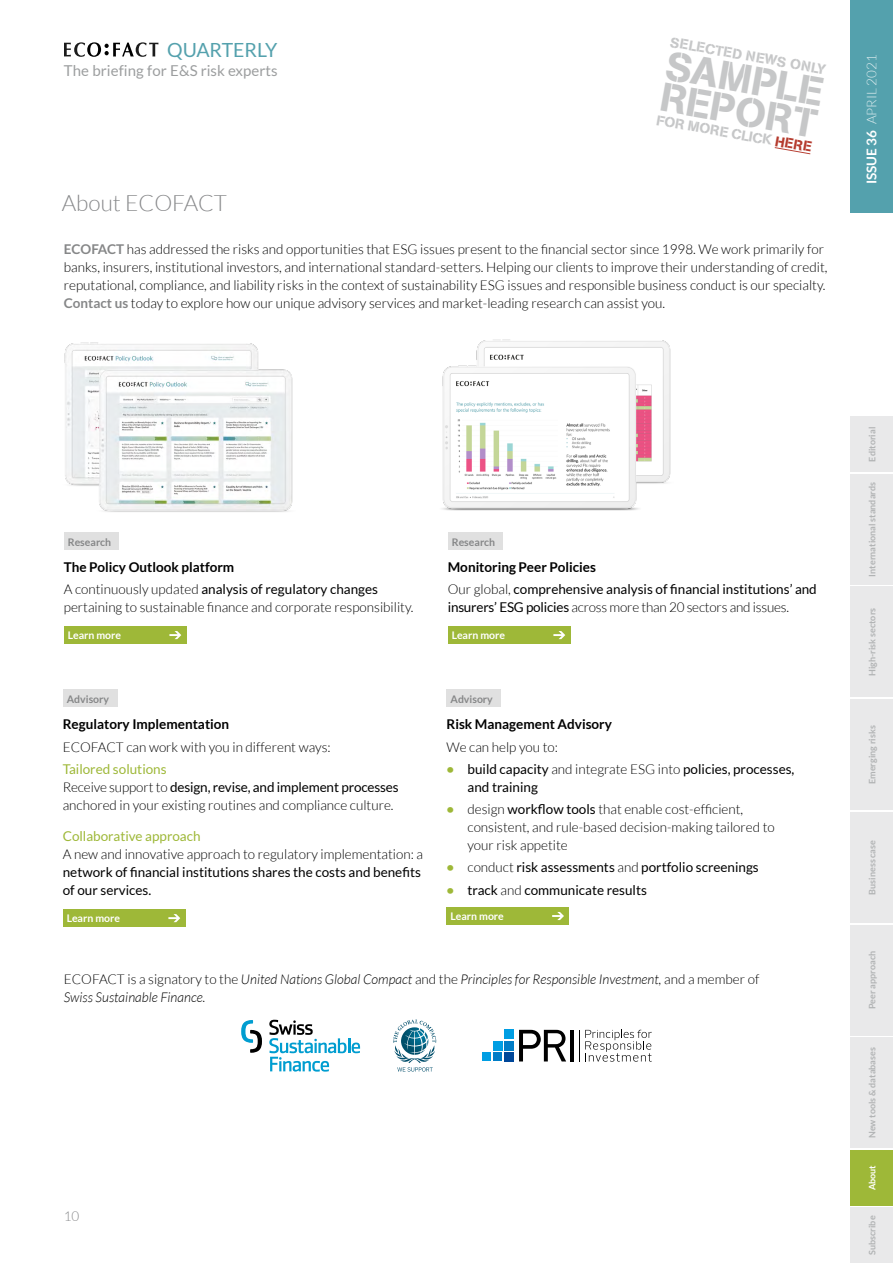
<style>
.page{position:relative;width:893px;height:1263px;background:#fff}
.page>*{position:absolute;margin:0;border:0;box-sizing:border-box;transform-origin:0 0}
.t1{font:40.05px/32.1px "AG Book Stencil";color:#c6c7c8}
.t2{font:300 22.5px "Lato";color:#87888a}
.t3{font:19.5px "Lato";color:#54a1ad}
.t4{font:15px "Lato";letter-spacing:.005em;color:#9c9e9f}
.t5{font:14.1px "AG Book Stencil";color:#c6c7c8}
.t6{font:300 13.5px/18px "Lato";color:#000}
.t7{font:13.5px/22.2px "Lato";color:#000}
.t8{font:italic 300 13.5px/18px "Lato";color:#000}
.t9{font:700 13.5px "Lato";color:#000}
.t10{font:13.5px "Lato";color:#9eb838}
.t11{font:300 13.5px "Lato";color:#fff}
.t12{font:300 13.5px "Lato";color:#87888a}
.t13{font:700 10.5px "Lato";color:#fff}
.t14{font:700 10.5px "Lato";color:#868788}
.t15{font:700 9px "Lato";color:#b1b3b4}
.t16{font:700 9px "Lato";color:#fff}
.s1{font-weight:700}
.s2{color:#b53b2e}
.s3{font-weight:700;color:#868788}
.s4{font-weight:300}
.s5{font-weight:400;color:#9eb838}
.s6{font-weight:400}
.s7{font-weight:700;color:#9eb838}
.s8{font-style:normal}
</style>
<div class="page">
<svg style="left:64px;top:42px;width:94px;height:15px"></svg>
<div style="left:850px;top:0;width:43px;height:212px;background:#54a1ad"></div>
<div style="left:64px;top:532px;width:55px;height:17px;background:#e0e0e0"></div>
<div style="left:63px;top:690px;width:55px;height:17px;background:#e0e0e0"></div>
<div style="left:446px;top:690px;width:55px;height:17px;background:#e0e0e0"></div>
<div style="left:850px;top:925px;width:43px;height:110px;background:#e9e9ea"></div>
<div style="left:850px;top:812px;width:43px;height:111px;background:#e9e9ea"></div>
<div style="left:850px;top:1150px;width:43px;height:55px;background:#9eb838"></div>
<div style="left:850px;top:1207px;width:43px;height:56px;background:#e9e9ea"></div>
<div style="left:850px;top:1037px;width:43px;height:111px;background:#e9e9ea"></div>
<div style="left:850px;top:474px;width:43px;height:110px;background:#e9e9ea"></div>
<div style="left:850px;top:417px;width:43px;height:55px;background:#e9e9ea"></div>
<div style="left:850px;top:587px;width:43px;height:110px;background:#e9e9ea"></div>
<div style="left:850px;top:699px;width:43px;height:111px;background:#e9e9ea"></div>
<svg style="left:393px;top:1019px;width:43px;height:52px"></svg>
<svg style="left:269px;top:1020px;width:91px;height:51px"></svg>
<svg style="left:241px;top:1020px;width:21px;height:33px"></svg>
<div style="left:505px;top:1030px;width:9px;height:9px;background:#009ee3"></div>
<div style="left:505px;top:1041px;width:9px;height:9px;background:#007dc7"></div>
<div style="left:505px;top:1052px;width:9px;height:9px;background:#004799"></div>
<div style="left:493px;top:1041px;width:9px;height:9px;background:#009ee3"></div>
<div style="left:493px;top:1052px;width:9px;height:9px;background:#007dc7"></div>
<div style="left:482px;top:1052px;width:9px;height:9px;background:#009ee3"></div>
<svg style="left:519px;top:1030px;width:47px;height:31px"></svg>
<hr style="left:570px;top:1030px;width:4px;height:31px;background:#000">
<hr style="left:579px;top:1030px;width:1px;height:31px;background:#000">
<svg style="left:585px;top:1030px;width:67px;height:32px"></svg>
<div style="left:63px;top:909px;width:123px;height:18px;background:#9eb838"></div>
<div style="left:446px;top:907px;width:123px;height:18px;background:#9eb838"></div>
<svg style="left:168px;top:914px;width:12px;height:8px"></svg>
<svg style="left:552px;top:912px;width:12px;height:8px"></svg>
<div style="left:64px;top:626px;width:123px;height:18px;background:#9eb838"></div>
<svg style="left:169px;top:631px;width:12px;height:8px"></svg>
<img style="left:64px;top:342px;width:229px;height:170px">
<div style="left:448px;top:532px;width:54px;height:17px;background:#e0e0e0"></div>
<div style="left:448px;top:626px;width:123px;height:18px;background:#9eb838"></div>
<svg style="left:553px;top:631px;width:12px;height:8px"></svg>
<img style="left:442px;top:339px;width:229px;height:172px">
<svg style="left:775px;top:147px;width:35px;height:7px"></svg>
<p class="t5" style="left:672px;top:34px;width:159px;rotate:10deg">SELECTED NEWS ONLY</p>
<h3 class="t3" style="left:167px;top:39px;width:112px">QUARTERLY</h3>
<p class="t4" style="left:64px;top:62px;width:215px">The brief ing for E&amp;S risk experts</p>
<p class="t11" style="left:864px;top:184px;width:132px;rotate:-90deg"><span class="s1">ISSUE 36</span> APRIL 2021</p>
<h1 class="t1" style="left:669px;top:49px;width:160px;rotate:10deg">SAMPLE<br>REPORT</h1>
<p class="t5" style="left:658px;top:111px;width:159px;rotate:10deg">FOR MORE CLICK <span class="s2">HERE</span></p>
<h2 class="t2" style="left:62px;top:191px;width:167px">About ECOFACT</h2>
<p class="t6" style="left:64px;top:240px;width:765px"><span class="s3">ECOFACT</span> has addressed the risks and opportunities that ESG issues present to the financial sector since 1998. We work primarily for banks, insurers, institutional investors, and international standard-setters. Helping our clients to improve their understanding of credit, reputational, compliance, and liability risks in the context of sustainability ESG issues and responsible business conduct is our specialty.<br><span class="s3">Contact us</span> today to explore how our unique advisory services and market-leading research can assist you.</p>
<p class="t14" style="left:68px;top:536px;width:45px">Research</p>
<p class="t7" style="left:64px;top:556px;width:316px"><span class="s1">The Policy Outlook platform<br></span><span class="s4">A continuously updated</span> analysis of regulatory changes</p>
<p class="t6" style="left:64px;top:598px;width:351px">pertaining to sustainable finance and corporate responsibility.</p>
<p class="t13" style="left:68px;top:629px;width:55px">Learn more</p>
<p class="t14" style="left:67px;top:693px;width:44px">Advisory</p>
<p class="t9" style="left:63px;top:717px;width:168px">Regulatory Implementation</p>
<p class="t6" style="left:63px;top:738px;width:269px">ECOFACT can work with you in different ways:</p>
<p class="t6" style="left:63px;top:760px;width:337px"><span class="s5">Tailored solutions<br></span>Receive support to <span class="s6">design, revise, and implement processes </span>anchored in your existing routines and compliance culture.</p>
<p class="t10" style="left:63px;top:828px;width:139px">Collaborative approach</p>
<p class="t6" style="left:63px;top:845px;width:362px">A new and innovative approach to regulatory implementation: a</p>
<p class="t7" style="left:63px;top:863px;width:360px;line-height:18px">network of financial institutions shares the costs and benefits of our services.</p>
<p class="t14" style="left:452px;top:536px;width:45px">Research</p>
<p class="t7" style="left:448px;top:556px;width:370px"><span class="s1">Monitoring Peer Policies<br></span><span class="s4">Our global,</span> comprehensive analysis of financial institutions’ and</p>
<p class="t6" style="left:448px;top:598px;width:343px"><span class="s6">insurers’ ESG policies</span> across more than 20 sectors and issues.</p>
<p class="t13" style="left:452px;top:629px;width:55px">Learn more</p>
<p class="t14" style="left:451px;top:693px;width:44px">Advisory</p>
<p class="t9" style="left:446px;top:717px;width:167px">Risk Management Advisory</p>
<p class="t6" style="left:446px;top:738px;width:113px">We can help you to:</p>
<p class="t7" style="left:467px;top:760px;width:328px;line-height:18px;text-indent:-21px"><span class="s7">•</span> build capacity <span class="s4">and integrate ESG into</span> policies, processes, and training</p>
<p class="t6" style="left:467px;top:800px;width:309px;text-indent:-21px"><span class="s7">•</span> design <span class="s6">workflow tools</span> that enable cost-efficient, consistent, and rule-based decision-making tailored to your risk appetite</p>
<p class="t7" style="left:446px;top:856px;width:314px"><span class="s7">•</span> <span class="s4">conduct</span> risk assessments <span class="s4">and</span> portfolio screenings</p>
<p class="t7" style="left:446px;top:878px;width:202px"><span class="s7">•</span> track <span class="s4">and</span> communicate results</p>
<p class="t13" style="left:67px;top:912px;width:55px">Learn more</p>
<p class="t13" style="left:451px;top:910px;width:55px">Learn more</p>
<p class="t8" style="left:64px;top:970px;width:697px"><span class="s8">ECOFACT is a signatory to the</span> United Nations Global Compact <span class="s8">and the</span> Principles for Responsible Investment, <span class="s8">and a member of<br></span>Swiss Sustainable Finance.</p>
<p class="t12" style="left:64px;top:1209px;width:17px">10</p>
<p class="t15" style="left:867px;top:461px;width:36px;rotate:-90deg">Editorial</p>
<p class="t15" style="left:867px;top:577px;width:96px;rotate:-90deg">International standards</p>
<p class="t15" style="left:867px;top:676px;width:70px;rotate:-90deg">High-risk sectors</p>
<p class="t15" style="left:867px;top:784px;width:60px;rotate:-90deg">Emerging risks</p>
<p class="t15" style="left:867px;top:895px;width:56px;rotate:-90deg">Business case</p>
<p class="t15" style="left:867px;top:1009px;width:60px;rotate:-90deg">Peer approach</p>
<p class="t15" style="left:867px;top:1138px;width:92px;rotate:-90deg">New tools &amp; databases</p>
<p class="t16" style="left:867px;top:1190px;width:27px;rotate:-90deg">About</p>
<p class="t15" style="left:867px;top:1255px;width:41px;rotate:-90deg">Subscribe</p>
</div>
